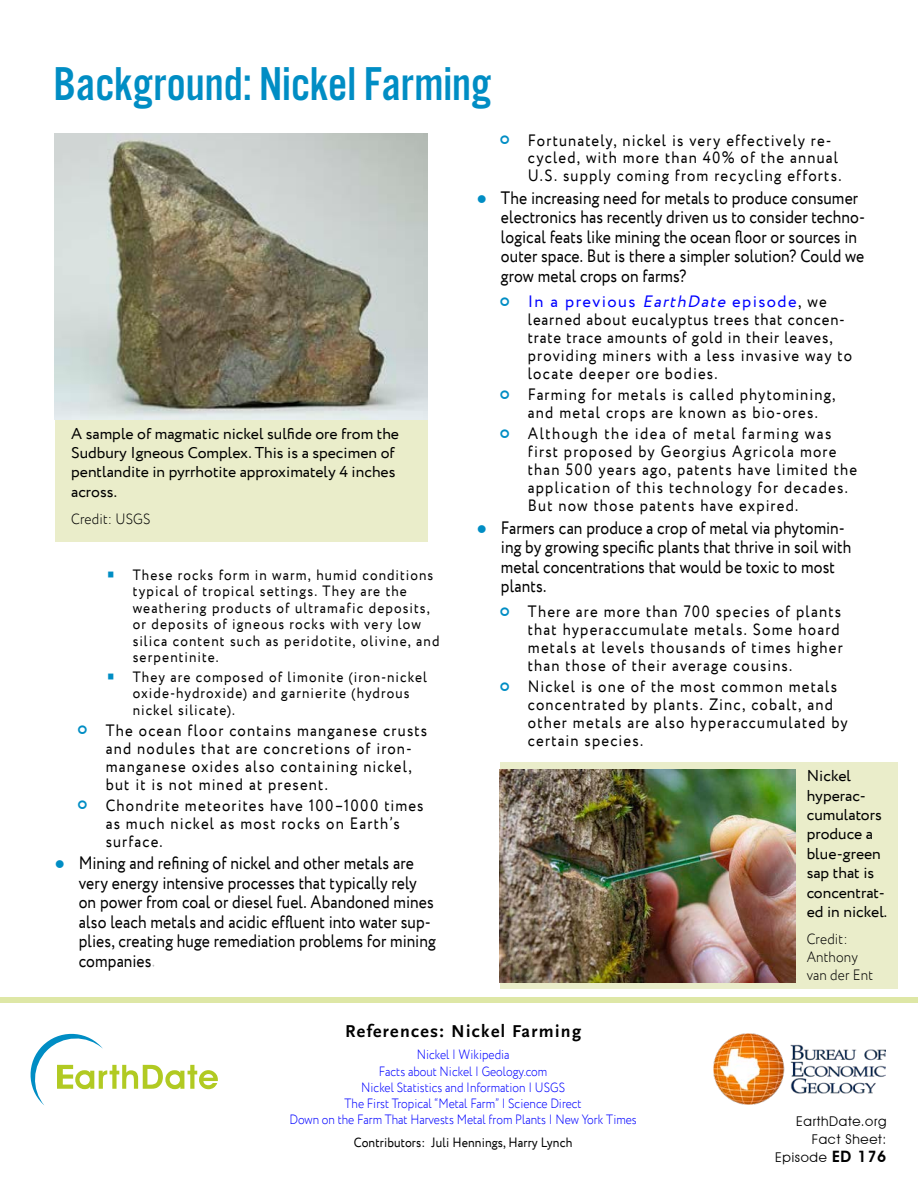
<style>
.page{position:relative;width:918px;height:1188px;background:#fff}
.page>*{position:absolute;margin:0;border:0;box-sizing:border-box;transform-origin:0 0}
.t1{font:49.35px "Alternate Got No 3 D";color:#008dc4}
.t2{font:18px/19.4px "Circe";letter-spacing:.005em;color:#000;scale:.87 1}
.t3{font:700 18px "Scala Sans";letter-spacing:.075em;color:#000}
.t4{font:16.5px/18px "Circe";letter-spacing:.075em;color:#000;scale:.9 1}
.t5{font:15.75px/19.5px "Circe";color:#000}
.t6{font:15px/16.5px "Circe";letter-spacing:.08em;color:#000;scale:.9 1}
.t7{font:300 15px/18px "Circe";letter-spacing:.01em;color:#000;scale:.9 1}
.t8{font:300 13.5px/16.2px "Circe";color:#00f;text-align:center;scale:.87 1}
.t9{font:13.5px "Circe";letter-spacing:.01em;color:#000;scale:.9 1}
.t10{font:13.5px/18px "Avant Garde IT Cby BT";letter-spacing:.05em;color:#000;text-align:right}
.s1{color:#008dc4}
.s2{color:#fff}
.s3{color:#00f}
.s4{font-style:italic;color:#00f}
.s5{font-weight:600;font-size:15.75px}
</style>
<div class="page">
<img style="left:713px;top:1034px;width:173px;height:71px">
<svg style="left:30px;top:1033px;width:188px;height:72px"></svg>
<div style="left:0;top:998px;width:918px;height:5px;background:#dee7a6"></div>
<div style="left:55px;top:419px;width:372px;height:123px;background:#eaedca"></div>
<img style="left:55px;top:134px;width:372px;height:285px">
<div style="left:500px;top:762px;width:398px;height:227px;background:#eaedca"></div>
<img style="left:500px;top:769px;width:295px;height:213px">
<h1 class="t1" style="left:53px;top:58px;width:439px">Background: Nickel Farming</h1>
<p class="t5" style="left:71px;top:424px;width:329px">A sample of magmatic nickel sulfide ore from the Sudbury Igneous Complex. This is a specimen of pentlandite in pyrrhotite approximately 4 inches across.</p>
<p class="t7" style="left:71px;top:510px;width:90px">Credit: USGS</p>
<p class="t6" style="left:133px;top:567px;width:342px;text-indent:-26px"><span class="s1">○</span> These rocks form in warm, humid conditions typical of tropical settings. They are the weathering products of ultramafic deposits, or deposits of igneous rocks with very low silica content such as peridotite, olivine, and serpentinite.</p>
<p class="t6" style="left:133px;top:669px;width:329px;text-indent:-26px"><span class="s1">○</span> They are composed of limonite (iron-nickel oxide-hydroxide) and garnierite (hydrous nickel silicate).</p>
<p class="t4" style="left:106px;top:722px;width:359px">The ocean floor contains manganese crusts and nodules that are concretions of iron&shy;manganese oxides also containing nickel, but it is not mined at present.</p>
<p class="t4" style="left:106px;top:797px;width:355px">Chondrite meteorites have 100–1000 times as much nickel as most rocks on Earth’s surface.</p>
<p class="t2" style="left:79px;top:854px;width:412px;text-indent:-24px"><span class="s1">●</span> Mining and refining of nickel and other metals are very energy intensive processes that typically rely on power from coal or diesel fuel. Abandoned mines also leach metals and acidic effluent into water sup&shy;plies, creating huge remediation problems for mining companies<span class="s2">.</span></p>
<p class="t4" style="left:528px;top:131px;width:350px">Fortunately, nickel is very effectively re&shy;cycled, with more than 40% of the annual<br>U.S. supply coming from recycling efforts.</p>
<p class="t2" style="left:501px;top:189px;width:420px;text-indent:-24px"><span class="s1">●</span> The increasing need for metals to produce consumer electronics has recently driven us to consider techno&shy;logical feats like mining the ocean floor or sources in outer space. But is there a simpler solution? Could we grow metal crops on farms?</p>
<p class="t4" style="left:528px;top:293px;width:362px"><span class="s3">In a previous</span> <span class="s4">EarthDate</span> <span class="s3">episode</span>, we learned about eucalyptus trees that concen&shy;trate trace amounts of gold in their leaves, providing miners with a less invasive way to locate deeper ore bodies.</p>
<p class="t4" style="left:528px;top:386px;width:343px">Farming for metals is called phytomining, and metal crops are known as bio-ores.</p>
<p class="t4" style="left:528px;top:425px;width:367px">Although the idea of metal farming was first proposed by Georgius Agricola more than 500 years ago, patents have limited the application of this technology for decades.<br>But now those patents have expired.</p>
<p class="t2" style="left:501px;top:518px;width:404px;text-indent:-24px"><span class="s1">●</span> Farmers can produce a crop of metal via phytomin&shy;ing by growing specific plants that thrive in soil with metal concentrations that would be toxic to most plants.</p>
<p class="t4" style="left:528px;top:603px;width:351px">There are more than 700 species of plants that hyperaccumulate metals. Some hoard metals at levels thousands of times higher than those of their average cousins.</p>
<p class="t4" style="left:528px;top:678px;width:357px">Nickel is one of the most common metals concentrated by plants. Zinc, cobalt, and other metals are also hyperaccumulated by certain species.</p>
<p class="t5" style="left:807px;top:767px;width:82px">Nickel hyperac&shy;cumulators produce a blue-green sap that is concentrat&shy;ed in nickel.</p>
<p class="t7" style="left:807px;top:930px;width:75px">Credit:<br>Anthony van der Ent</p>
<p class="t3" style="left:345px;top:1021px;width:238px">References: Nickel Farming</p>
<p class="t8" style="left:290px;top:1047px;width:401px">Nickel | Wikipedia<br>Facts about Nickel | Geology.com<br>Nickel Statistics and Information | USGS<br>The First Tropical “Metal Farm” | Science Direct<br>Down on the Farm That Harvests Metal from Plants | New York Times</p>
<p class="t9" style="left:354px;top:1134px;width:244px">Contributors: Juli Hennings, Harry Lynch</p>
<p class="t10" style="left:775px;top:1113px;width:113px">EarthDate.org<br>Fact Sheet:<br>Episode <span class="s5">ED 176</span></p>
</div>
